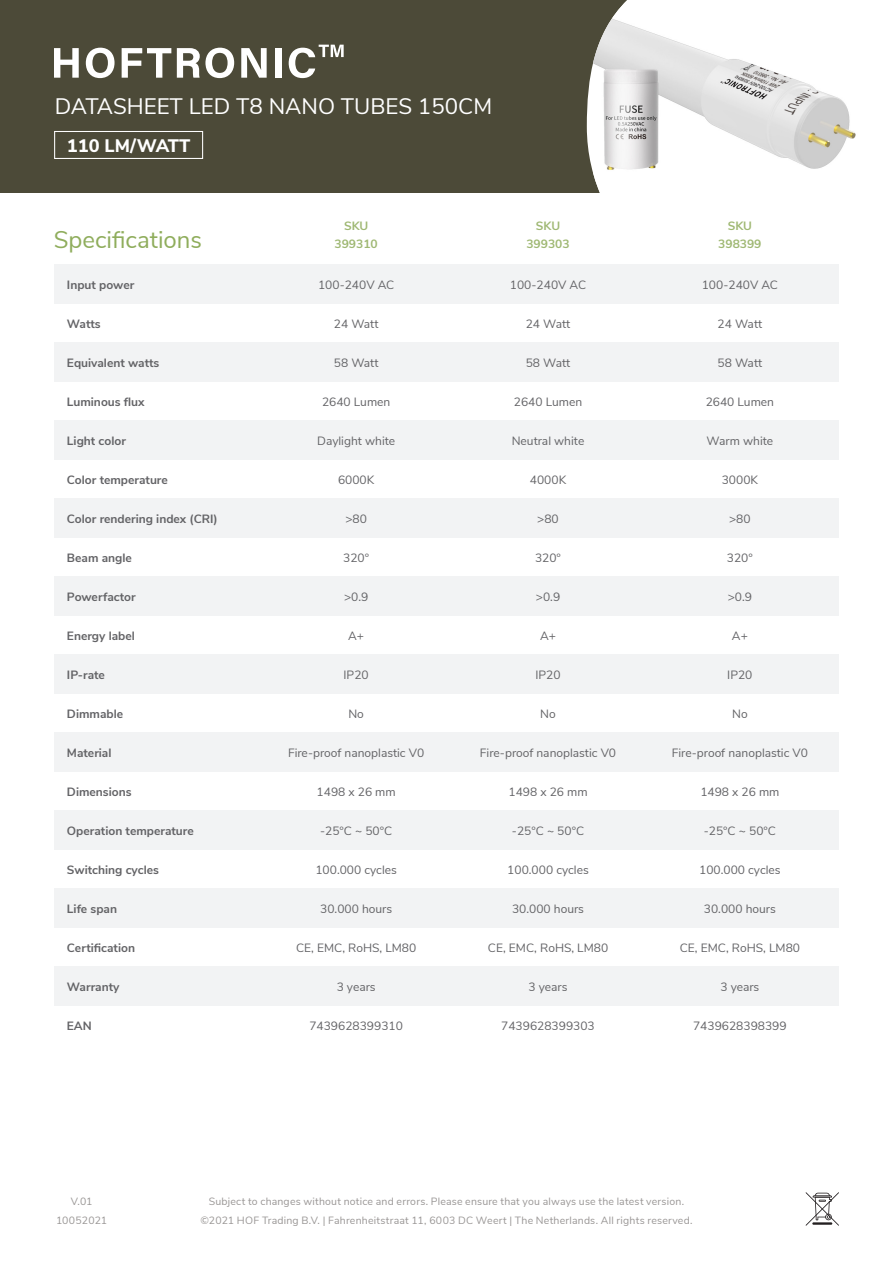
<style>
.page{position:relative;width:893px;height:1263px;background:#fff}
.page>*{position:absolute;margin:0;border:0;box-sizing:border-box;transform-origin:0 0}
.t1{font:24px "Nunito Sans";color:#8fad5c}
.t2{font:22.35px "Nunito Sans";color:#fff}
.t3{font:800 18.15px "Nunito Sans";color:#fff}
.t4{font:12px "Nunito Sans";color:#636366}
.t5{font:700 12px "Nunito Sans";color:#636366}
.t6{font:700 12px "Nunito Sans";color:#9fb873}
.t7{font:10.5px/19.5px "Nunito Sans";letter-spacing:.02em;color:#999695;text-align:center}
</style>
<div class="page">
<svg style="left:806px;top:1192px;width:33px;height:33px"></svg>
<hr style="left:812px;top:1222px;width:20px;height:3px;background:#231f20">
<div style="left:54px;top:264px;width:785px;height:39px;background:#f2f3f4"></div>
<div style="left:54px;top:576px;width:785px;height:40px;background:#f2f3f4"></div>
<div style="left:54px;top:420px;width:785px;height:39px;background:#f2f3f4"></div>
<div style="left:54px;top:732px;width:785px;height:40px;background:#f2f3f4"></div>
<div style="left:54px;top:967px;width:785px;height:39px;background:#f2f3f4"></div>
<div style="left:54px;top:342px;width:785px;height:39px;background:#f2f3f4"></div>
<div style="left:54px;top:654px;width:785px;height:40px;background:#f2f3f4"></div>
<div style="left:54px;top:888px;width:785px;height:40px;background:#f2f3f4"></div>
<div style="left:54px;top:498px;width:785px;height:40px;background:#f2f3f4"></div>
<div style="left:54px;top:810px;width:785px;height:40px;background:#f2f3f4"></div>
<div style="left:0;top:0;width:839px;height:192px;background:#4c4a38"></div>
<svg style="left:587px;top:64px;width:6px;height:129px"></svg>
<img style="left:593px;top:0;width:263px;height:193px">
<svg style="left:54px;top:48px;width:25px;height:30px"></svg>
<svg style="left:86px;top:48px;width:29px;height:30px"></svg>
<svg style="left:122px;top:48px;width:49px;height:30px"></svg>
<svg style="left:177px;top:48px;width:57px;height:30px"></svg>
<svg style="left:241px;top:48px;width:26px;height:30px"></svg>
<div style="left:275px;top:48px;width:7px;height:30px;background:#fff"></div>
<svg style="left:289px;top:45px;width:55px;height:33px"></svg>
<div style="left:54px;top:131px;width:149px;height:28px;border:1px solid #fff"></div>
<p class="t2" style="left:55px;top:90px;width:439px">DATASHEET LED T8 NANO TUBES 150CM</p>
<p class="t3" style="left:67px;top:132px;width:125px">110 LM/WATT</p>
<p class="t1" style="left:54px;top:222px;width:150px">Specifications</p>
<p class="t5" style="left:67px;top:276px;width:69px">Input power</p>
<p class="t5" style="left:67px;top:315px;width:35px">Watts</p>
<p class="t5" style="left:67px;top:354px;width:94px">Equivalent watts</p>
<p class="t5" style="left:67px;top:393px;width:79px">Luminous flux</p>
<p class="t5" style="left:67px;top:432px;width:60px">Light color</p>
<p class="t5" style="left:67px;top:471px;width:102px">Color temperature</p>
<p class="t5" style="left:67px;top:510px;width:152px">Color rendering index (CRI)</p>
<p class="t5" style="left:67px;top:549px;width:66px">Beam angle</p>
<p class="t5" style="left:67px;top:588px;width:70px">Powerfactor</p>
<p class="t5" style="left:67px;top:627px;width:69px">Energy label</p>
<p class="t5" style="left:67px;top:666px;width:40px">IP-rate</p>
<p class="t5" style="left:67px;top:705px;width:58px">Dimmable</p>
<p class="t5" style="left:67px;top:744px;width:46px">Material</p>
<p class="t5" style="left:67px;top:783px;width:66px">Dimensions</p>
<p class="t5" style="left:67px;top:822px;width:128px">Operation temperature</p>
<p class="t5" style="left:67px;top:861px;width:93px">Switching cycles</p>
<p class="t5" style="left:67px;top:900px;width:52px">Life span</p>
<p class="t5" style="left:67px;top:939px;width:70px">Certification</p>
<p class="t5" style="left:67px;top:978px;width:54px">Warranty</p>
<p class="t5" style="left:67px;top:1017px;width:26px">EAN</p>
<p class="t6" style="left:344px;top:217px;width:26px">SKU</p>
<p class="t6" style="left:335px;top:235px;width:45px">399310</p>
<p class="t4" style="left:318px;top:276px;width:78px">100-240V AC</p>
<p class="t4" style="left:334px;top:315px;width:46px">24 Watt</p>
<p class="t4" style="left:334px;top:354px;width:46px">58 Watt</p>
<p class="t4" style="left:322px;top:393px;width:70px">2640 Lumen</p>
<p class="t4" style="left:317px;top:432px;width:80px">Daylight white</p>
<p class="t4" style="left:338px;top:471px;width:38px">6000K</p>
<p class="t4" style="left:345px;top:510px;width:23px">&gt;80</p>
<p class="t4" style="left:343px;top:549px;width:27px">320°</p>
<p class="t4" style="left:344px;top:588px;width:26px">&gt;0.9</p>
<p class="t4" style="left:348px;top:627px;width:17px">A+</p>
<p class="t4" style="left:344px;top:666px;width:27px">IP20</p>
<p class="t4" style="left:348px;top:705px;width:17px">No</p>
<p class="t4" style="left:288px;top:744px;width:138px">Fire-proof nanoplastic V0</p>
<p class="t4" style="left:317px;top:783px;width:81px">1498 x 26 mm</p>
<p class="t4" style="left:320px;top:822px;width:74px">-25°C ~ 50°C</p>
<p class="t4" style="left:315px;top:861px;width:83px">100.000 cycles</p>
<p class="t4" style="left:320px;top:900px;width:73px">30.000 hours</p>
<p class="t4" style="left:296px;top:939px;width:122px">CE, EMC, RoHS, LM80</p>
<p class="t4" style="left:337px;top:978px;width:41px">3 years</p>
<p class="t4" style="left:309px;top:1017px;width:95px">7439628399310</p>
<p class="t6" style="left:536px;top:217px;width:26px">SKU</p>
<p class="t6" style="left:526px;top:235px;width:45px">399303</p>
<p class="t4" style="left:510px;top:276px;width:78px">100-240V AC</p>
<p class="t4" style="left:526px;top:315px;width:46px">24 Watt</p>
<p class="t4" style="left:526px;top:354px;width:46px">58 Watt</p>
<p class="t4" style="left:514px;top:393px;width:70px">2640 Lumen</p>
<p class="t4" style="left:512px;top:432px;width:74px">Neutral white</p>
<p class="t4" style="left:530px;top:471px;width:38px">4000K</p>
<p class="t4" style="left:537px;top:510px;width:23px">&gt;80</p>
<p class="t4" style="left:535px;top:549px;width:27px">320°</p>
<p class="t4" style="left:536px;top:588px;width:26px">&gt;0.9</p>
<p class="t4" style="left:540px;top:627px;width:17px">A+</p>
<p class="t4" style="left:535px;top:666px;width:27px">IP20</p>
<p class="t4" style="left:540px;top:705px;width:17px">No</p>
<p class="t4" style="left:480px;top:744px;width:138px">Fire-proof nanoplastic V0</p>
<p class="t4" style="left:508px;top:783px;width:81px">1498 x 26 mm</p>
<p class="t4" style="left:512px;top:822px;width:74px">-25°C ~ 50°C</p>
<p class="t4" style="left:507px;top:861px;width:83px">100.000 cycles</p>
<p class="t4" style="left:512px;top:900px;width:73px">30.000 hours</p>
<p class="t4" style="left:488px;top:939px;width:122px">CE, EMC, RoHS, LM80</p>
<p class="t4" style="left:528px;top:978px;width:41px">3 years</p>
<p class="t4" style="left:501px;top:1017px;width:95px">7439628399303</p>
<p class="t6" style="left:728px;top:217px;width:26px">SKU</p>
<p class="t6" style="left:718px;top:235px;width:45px">398399</p>
<p class="t4" style="left:702px;top:276px;width:78px">100-240V AC</p>
<p class="t4" style="left:718px;top:315px;width:46px">24 Watt</p>
<p class="t4" style="left:718px;top:354px;width:46px">58 Watt</p>
<p class="t4" style="left:706px;top:393px;width:70px">2640 Lumen</p>
<p class="t4" style="left:707px;top:432px;width:68px">Warm white</p>
<p class="t4" style="left:722px;top:471px;width:38px">3000K</p>
<p class="t4" style="left:729px;top:510px;width:23px">&gt;80</p>
<p class="t4" style="left:727px;top:549px;width:27px">320°</p>
<p class="t4" style="left:728px;top:588px;width:26px">&gt;0.9</p>
<p class="t4" style="left:732px;top:627px;width:17px">A+</p>
<p class="t4" style="left:727px;top:666px;width:27px">IP20</p>
<p class="t4" style="left:732px;top:705px;width:17px">No</p>
<p class="t4" style="left:672px;top:744px;width:138px">Fire-proof nanoplastic V0</p>
<p class="t4" style="left:700px;top:783px;width:81px">1498 x 26 mm</p>
<p class="t4" style="left:704px;top:822px;width:74px">-25°C ~ 50°C</p>
<p class="t4" style="left:699px;top:861px;width:83px">100.000 cycles</p>
<p class="t4" style="left:704px;top:900px;width:73px">30.000 hours</p>
<p class="t4" style="left:680px;top:939px;width:122px">CE, EMC, RoHS, LM80</p>
<p class="t4" style="left:720px;top:978px;width:41px">3 years</p>
<p class="t4" style="left:693px;top:1017px;width:95px">7439628398399</p>
<p class="t7" style="left:56px;top:1190px;width:53px">V.01<br>10052021</p>
<p class="t7" style="left:200px;top:1190px;width:493px">Subject to changes without notice and errors. Please ensure that you always use the latest version. ©2021 HOF Trading B.V. | Fahrenheitstraat 11, 6003 DC Weert | The Netherlands. All rights reserved.</p>
</div>
